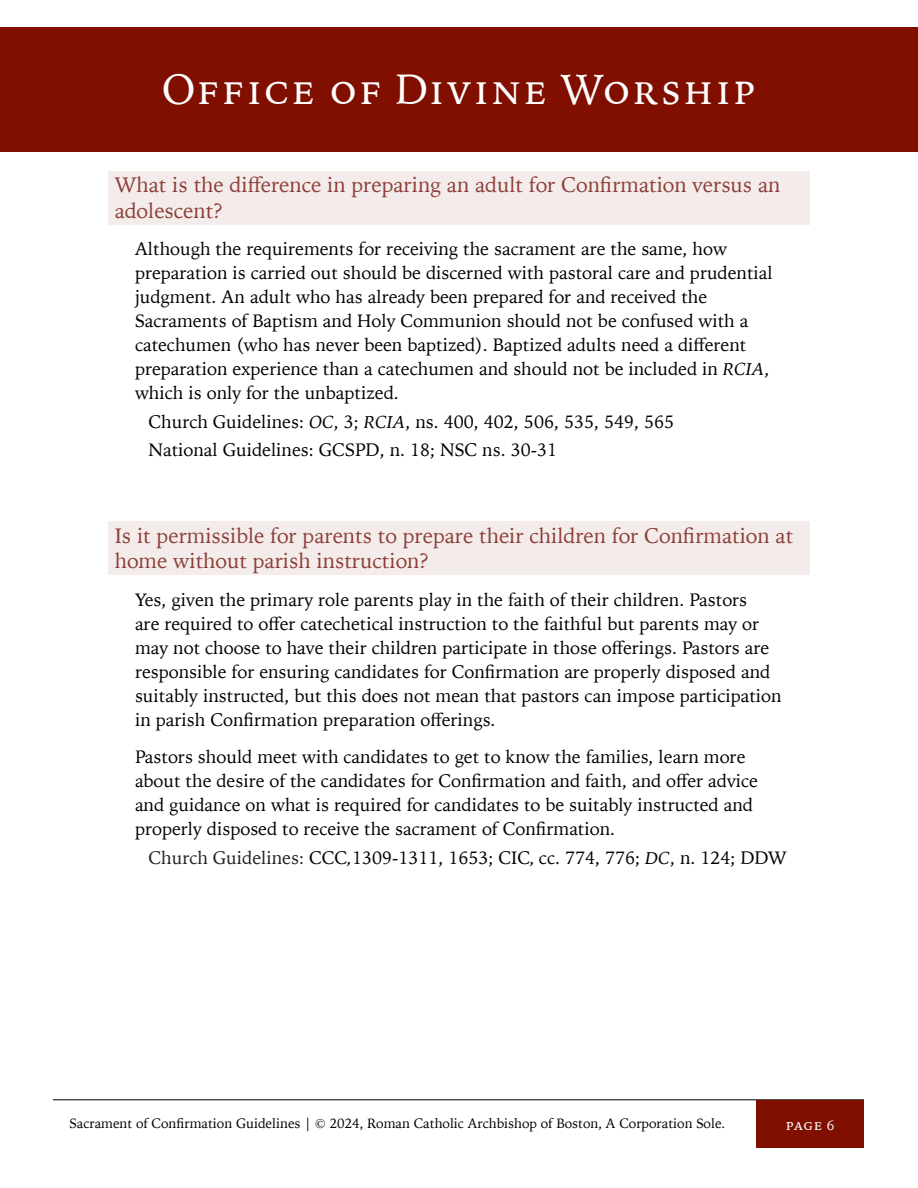
<style>
.page{position:relative;width:918px;height:1188px;background:#fff}
.page>*{position:absolute;margin:0;border:0;box-sizing:border-box;transform-origin:0 0}
.t1{font:42px "Iowan Old Style";letter-spacing:.01em;color:#fff}
.t2{font:21px/25.2px "Iowan Old Style";color:#8c3e37}
.t3{font:18px/24px "Iowan Old Style";color:#000}
.t4{font:15px "Iowan Old Style";color:#fff}
.t5{font:13.5px "Iowan Old Style";color:#000}
.s1{font-style:italic}
.s2{color:#212121}
</style>
<div class="page">
<div style="left:0;top:27px;width:918px;height:125px;background:#800f00"></div>
<hr style="left:53px;top:1099px;width:811px;height:1px;background:#000">
<div style="left:756px;top:1101px;width:108px;height:47px;background:#800f00"></div>
<div style="left:108px;top:171px;width:702px;height:54px;background:#f4eceb"></div>
<div style="left:108px;top:521px;width:702px;height:54px;background:#f4eceb"></div>
<h1 class="t1" style="left:162px;top:52px;width:596px">Office of Divine Worship</h1>
<p class="t2" style="left:115px;top:172px;width:667px">What is the difference in preparing an adult for Confirmation versus an adolescent?</p>
<p class="t3" style="left:135px;top:236px;width:639px">Although the requirements for receiving the sacrament are the same, how preparation is carried out should be discerned with pastoral care and prudential judgment. An adult who has already been prepared for and received the Sacraments of Baptism and Holy Communion should not be confused with a catechumen (who has never been baptized). Baptized adults need a different preparation experience than a catechumen and should not be included in <span class="s1">RCIA</span>, which is only for the unbaptized.</p>
<p class="t3" style="left:148px;top:407px;width:527px;line-height:27.9px">Church Guidelines: <span class="s1">OC</span>, 3; <span class="s1">RCIA</span>, ns. 400, 402, 506, 535, 549, 565<br>National Guidelines: GCSPD, n. 18; NSC ns. 30-31</p>
<p class="t2" style="left:115px;top:522px;width:680px">Is it permissible for parents to prepare their children for Confirmation at home without parish instruction?</p>
<p class="t3" style="left:135px;top:587px;width:648px">Yes, given the primary role parents play in the faith of their children. Pastors<br>are required to offer catechetical instruction to the faithful but parents may or may not choose to have their children participate in those offerings. Pastors are responsible for ensuring candidates for Confirmation are properly disposed and suitably instructed, but this does not mean that pastors can impose participation in parish Confirmation preparation offerings.</p>
<p class="t3" style="left:135px;top:744px;width:625px">Pastors should meet with candidates to get to know the families, learn more about the desire of the candidates for Confirmation and faith, and offer advice and guidance on what is required for candidates to be suitably instructed and properly disposed to receive the sacrament of Confirmation.</p>
<p class="t3" style="left:148px;top:845px;width:640px"><span class="s2">Church Guidelines:</span> CCC<span class="s1">,</span>1309-1311, 1653; CIC<span class="s1">,</span> cc. 774, 776; <span class="s1">DC</span>, n. 124; DDW</p>
<p class="t5" style="left:70px;top:1111px;width:657px">Sacrament of Confirmation Guidelines | © 2024, Roman Catholic Archbishop of Boston, A Corporation Sole.</p>
<p class="t4" style="left:785px;top:1111px;width:51px">page 6</p>
</div>
